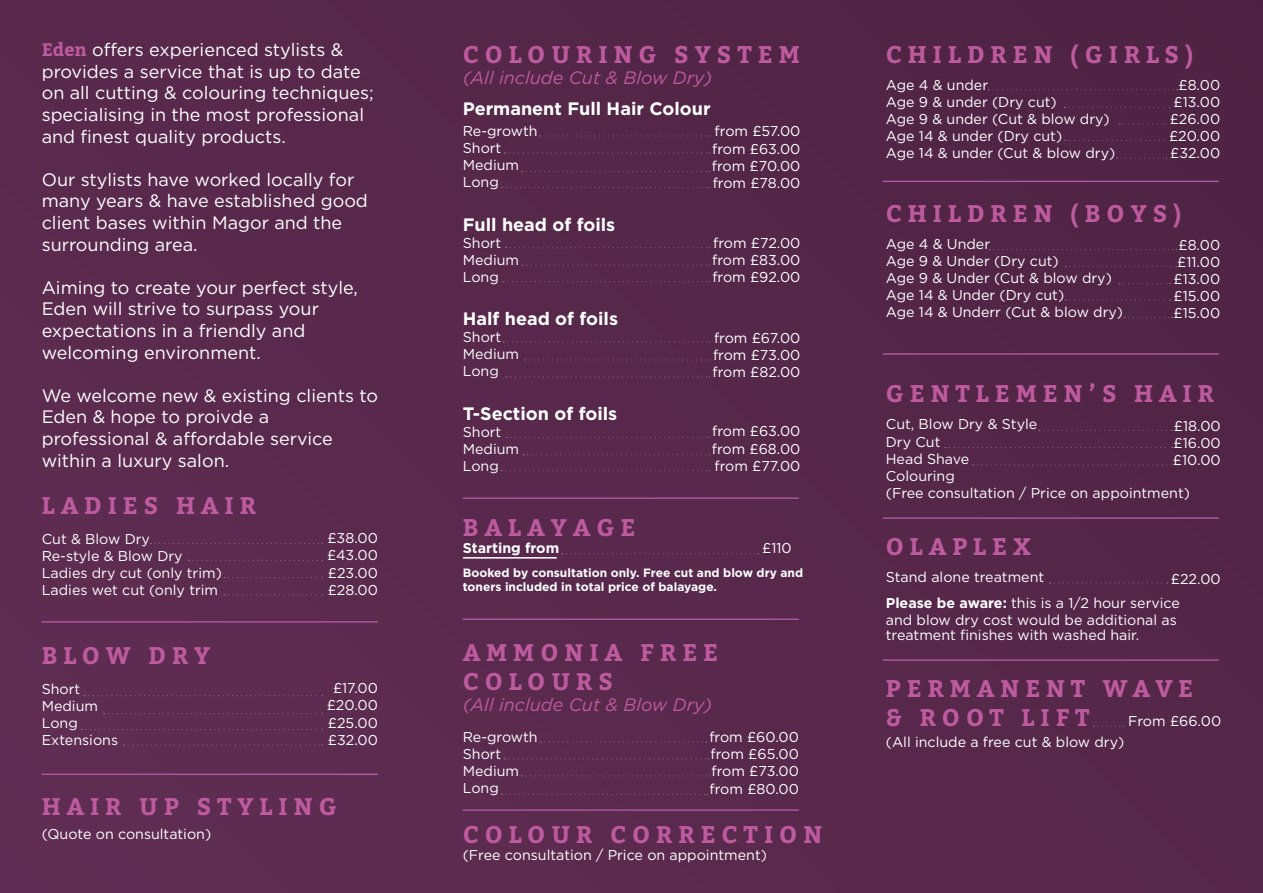
<style>
.page{position:relative;width:1263px;height:893px;background:#57284b}
.page>*{position:absolute;margin:0;border:0;box-sizing:border-box;transform-origin:0 0}
.t1{font:700 24px/28.8px "Bitter";letter-spacing:.25em;color:#be5a9e}
.t2{font:18px/21.6px "Gotham";color:#fff}
.t3{font:700 18px "Gotham";color:#fff}
.t4{font:italic 18px "Gotham";color:#be5a9e}
.t5{font:14.25px/17.1px "Gotham";color:#fff}
.t6{font:700 14.25px "Gotham";color:#fff}
.t7{font:700 12px/14.4px "Gotham";color:#fff}
.s1{font-family:"Bitter";font-weight:700;color:#be5a9e}
.s2{font-weight:700}
</style>
<div class="page">
<hr style="left:42px;top:621px;width:336px;height:2px;background:#b0589d">
<hr style="left:463px;top:497px;width:336px;height:2px;background:#b0589d">
<hr style="left:463px;top:618px;width:336px;height:2px;background:#b0589d">
<hr style="left:463px;top:809px;width:336px;height:2px;background:#b0589d">
<hr style="left:883px;top:659px;width:336px;height:2px;background:#b0589d">
<hr style="left:883px;top:517px;width:336px;height:2px;background:#b0589d">
<hr style="left:883px;top:353px;width:336px;height:2px;background:#b0589d">
<hr style="left:883px;top:181px;width:336px;height:1px;background:#b0589d">
<hr style="left:42px;top:774px;width:336px;height:1px;background:#b0589d">
<svg style="left:150px;top:543px;width:173px;height:1px"></svg>
<svg style="left:188px;top:560px;width:135px;height:1px"></svg>
<svg style="left:224px;top:577px;width:99px;height:1px"></svg>
<svg style="left:84px;top:695px;width:239px;height:1px"></svg>
<svg style="left:104px;top:713px;width:219px;height:1px"></svg>
<svg style="left:81px;top:729px;width:242px;height:1px"></svg>
<svg style="left:124px;top:744px;width:199px;height:2px"></svg>
<svg style="left:521px;top:775px;width:189px;height:1px"></svg>
<svg style="left:501px;top:794px;width:207px;height:1px"></svg>
<svg style="left:504px;top:758px;width:205px;height:1px"></svg>
<svg style="left:540px;top:741px;width:167px;height:1px"></svg>
<svg style="left:501px;top:470px;width:209px;height:1px"></svg>
<svg style="left:562px;top:553px;width:197px;height:1px"></svg>
<svg style="left:523px;top:454px;width:187px;height:1px"></svg>
<svg style="left:506px;top:437px;width:204px;height:1px"></svg>
<svg style="left:506px;top:376px;width:204px;height:1px"></svg>
<svg style="left:525px;top:359px;width:185px;height:1px"></svg>
<svg style="left:503px;top:341px;width:207px;height:1px"></svg>
<svg style="left:503px;top:281px;width:207px;height:1px"></svg>
<svg style="left:522px;top:265px;width:188px;height:1px"></svg>
<svg style="left:506px;top:247px;width:204px;height:1px"></svg>
<svg style="left:502px;top:187px;width:208px;height:1px"></svg>
<svg style="left:522px;top:171px;width:188px;height:1px"></svg>
<svg style="left:505px;top:152px;width:205px;height:1px"></svg>
<svg style="left:540px;top:135px;width:170px;height:1px"></svg>
<svg style="left:988px;top:89px;width:190px;height:1px"></svg>
<svg style="left:1064px;top:107px;width:106px;height:1px"></svg>
<svg style="left:1119px;top:123px;width:47px;height:2px"></svg>
<svg style="left:1065px;top:140px;width:106px;height:1px"></svg>
<svg style="left:1116px;top:158px;width:51px;height:1px"></svg>
<svg style="left:989px;top:249px;width:188px;height:1px"></svg>
<svg style="left:1065px;top:266px;width:112px;height:1px"></svg>
<svg style="left:1119px;top:283px;width:52px;height:1px"></svg>
<svg style="left:1065px;top:300px;width:106px;height:1px"></svg>
<svg style="left:1124px;top:317px;width:49px;height:1px"></svg>
<svg style="left:1039px;top:430px;width:134px;height:1px"></svg>
<svg style="left:945px;top:447px;width:228px;height:1px"></svg>
<svg style="left:973px;top:464px;width:206px;height:1px"></svg>
<svg style="left:1049px;top:582px;width:119px;height:1px"></svg>
<svg style="left:1093px;top:726px;width:31px;height:1px"></svg>
<svg style="left:224px;top:594px;width:99px;height:1px"></svg>
<hr style="left:463px;top:557px;width:94px;height:2px;background:#fff">
<p class="t2" style="left:42px;top:39px;width:334px"><span class="s1">Eden</span> offers experienced stylists &amp; provides a service that is up to date on all cutting &amp; colouring techniques; specialising in the most professional and finest quality products.</p>
<p class="t2" style="left:42px;top:168px;width:328px">Our stylists have worked locally for many years &amp; have established good client bases within Magor and the surrounding area.</p>
<p class="t2" style="left:42px;top:276px;width:318px">Aiming to create your perfect style,<br>Eden will strive to surpass your expectations in a friendly and welcoming environment.</p>
<p class="t2" style="left:42px;top:384px;width:338px">We welcome new &amp; existing clients to<br>Eden &amp; hope to proivde a professional &amp; affordable service within a luxury salon.</p>
<h1 class="t1" style="left:42px;top:490px;width:216px">LADIES HAIR</h1>
<p class="t5" style="left:42px;top:530px;width:182px">Cut &amp; Blow Dry<br>Re-style &amp; Blow Dry<br>Ladies dry cut (only trim)<br>Ladies wet cut (only trim</p>
<p class="t5" style="left:327px;top:529px;width:52px;text-align:justify">£38.00 £43.00 £23.00 £28.00</p>
<h1 class="t1" style="left:42px;top:640px;width:170px">BLOW DRY</h1>
<p class="t5" style="left:42px;top:680px;width:78px">Short<br>Medium<br>Long<br>Extensions</p>
<p class="t5" style="left:327px;top:679px;width:53px;text-align:center">£17.00 £20.00 £25.00 £32.00</p>
<h1 class="t1" style="left:42px;top:791px;width:296px">HAIR UP STYLING</h1>
<p class="t5" style="left:42px;top:825px;width:171px">(Quote on consultation)</p>
<h1 class="t1" style="left:463px;top:39px;width:338px">COLOURING SYSTEM</h1>
<p class="t4" style="left:463px;top:68px;width:251px">(All include Cut &amp; Blow Dry)</p>
<p class="t3" style="left:463px;top:98px;width:249px">Permanent Full Hair Colour</p>
<p class="t5" style="left:463px;top:122px;width:76px">Re-growth<br>Short<br>Medium<br>Long</p>
<p class="t3" style="left:463px;top:214px;width:154px">Full head of foils</p>
<p class="t5" style="left:463px;top:234px;width:58px">Short<br>Medium<br>Long</p>
<p class="t3" style="left:463px;top:308px;width:157px">Half head of foils</p>
<p class="t5" style="left:463px;top:328px;width:58px">Short<br>Medium<br>Long</p>
<p class="t3" style="left:463px;top:403px;width:156px">T-Section of foils</p>
<p class="t5" style="left:463px;top:423px;width:58px">Short<br>Medium<br>Long</p>
<p class="t5" style="left:712px;top:123px;width:90px;text-align:justify">from £57.00 from £63.00 from £70.00 from £78.00</p>
<p class="t5" style="left:712px;top:234px;width:90px;text-align:justify">from £72.00 from £83.00 from £92.00</p>
<p class="t5" style="left:712px;top:329px;width:89px;text-align:justify">from £67.00 from £73.00 from £82.00</p>
<p class="t5" style="left:712px;top:423px;width:90px;text-align:justify">from £63.00 from £68.00 from £77.00</p>
<h1 class="t1" style="left:463px;top:512px;width:174px">BALAYAGE</h1>
<p class="t6" style="left:463px;top:540px;width:98px">Starting from</p>
<p class="t5" style="left:762px;top:539px;width:31px">£110</p>
<p class="t7" style="left:463px;top:565px;width:342px">Booked by consultation only. Free cut and blow dry and toners included in total price of balayage.</p>
<h1 class="t1" style="left:463px;top:637px;width:257px">AMMONIA FREE<br>COLOURS</h1>
<p class="t4" style="left:463px;top:695px;width:251px">(All include Cut &amp; Blow Dry)</p>
<p class="t5" style="left:463px;top:728px;width:76px">Re-growth<br>Short<br>Medium<br>Long</p>
<h1 class="t1" style="left:463px;top:819px;width:361px">COLOUR CORRECTION</h1>
<p class="t5" style="left:463px;top:846px;width:306px">(Free consultation / Price on appointment)</p>
<p class="t5" style="left:709px;top:728px;width:91px;text-align:justify">from £60.00 from £65.00 from £73.00 from £80.00</p>
<h1 class="t1" style="left:886px;top:39px;width:309px">CHILDREN (GIRLS)</h1>
<p class="t5" style="left:886px;top:76px;width:231px">Age 4 &amp; under<br>Age 9 &amp; under (Dry cut)<br>Age 9 &amp; under (Cut &amp; blow dry)<br>Age 14 &amp; under (Dry cut)<br>Age 14 &amp; under (Cut &amp; blow dry)</p>
<p class="t5" style="left:1169px;top:76px;width:53px;text-align:right">£8.00 £13.00 £26.00 £20.00 £32.00</p>
<h1 class="t1" style="left:886px;top:198px;width:297px">CHILDREN (BOYS)</h1>
<p class="t5" style="left:886px;top:235px;width:239px">Age 4 &amp; Under<br>Age 9 &amp; Under (Dry cut)<br>Age 9 &amp; Under (Cut &amp; blow dry)<br>Age 14 &amp; Under (Dry cut)<br>Age 14 &amp; Underr (Cut &amp; blow dry)</p>
<p class="t5" style="left:1173px;top:236px;width:48px;text-align:center">£8.00 £11.00 £13.00 £15.00 £15.00</p>
<h1 class="t1" style="left:886px;top:379px;width:330px">GENTLEMEN’S HAIR</h1>
<p class="t5" style="left:886px;top:416px;width:306px">Cut, Blow Dry &amp; Style<br>Dry Cut<br>Head Shave<br>Colouring<br>(Free consultation / Price on appointment)</p>
<h1 class="t1" style="left:886px;top:532px;width:147px">OLAPLEX</h1>
<p class="t5" style="left:886px;top:564px;width:296px;line-height:25.5px">Stand alone treatment<br><span class="s2">Please be aware:</span> this is a 1/2 hour service</p>
<p class="t5" style="left:886px;top:612px;width:293px;line-height:15px">and blow dry cost would be additional as treatment finishes with washed hair.</p>
<h1 class="t1" style="left:886px;top:673px;width:309px">PERMANENT WAVE &amp; ROOT LIFT</h1>
<p class="t5" style="left:886px;top:733px;width:240px">(All include a free cut &amp; blow dry)</p>
<p class="t5" style="left:1173px;top:417px;width:49px;text-align:justify">£18.00 £16.00 £10.00</p>
<p class="t5" style="left:1171px;top:570px;width:51px">£22.00</p>
<p class="t5" style="left:1128px;top:712px;width:95px">From £66.00</p>
</div>
